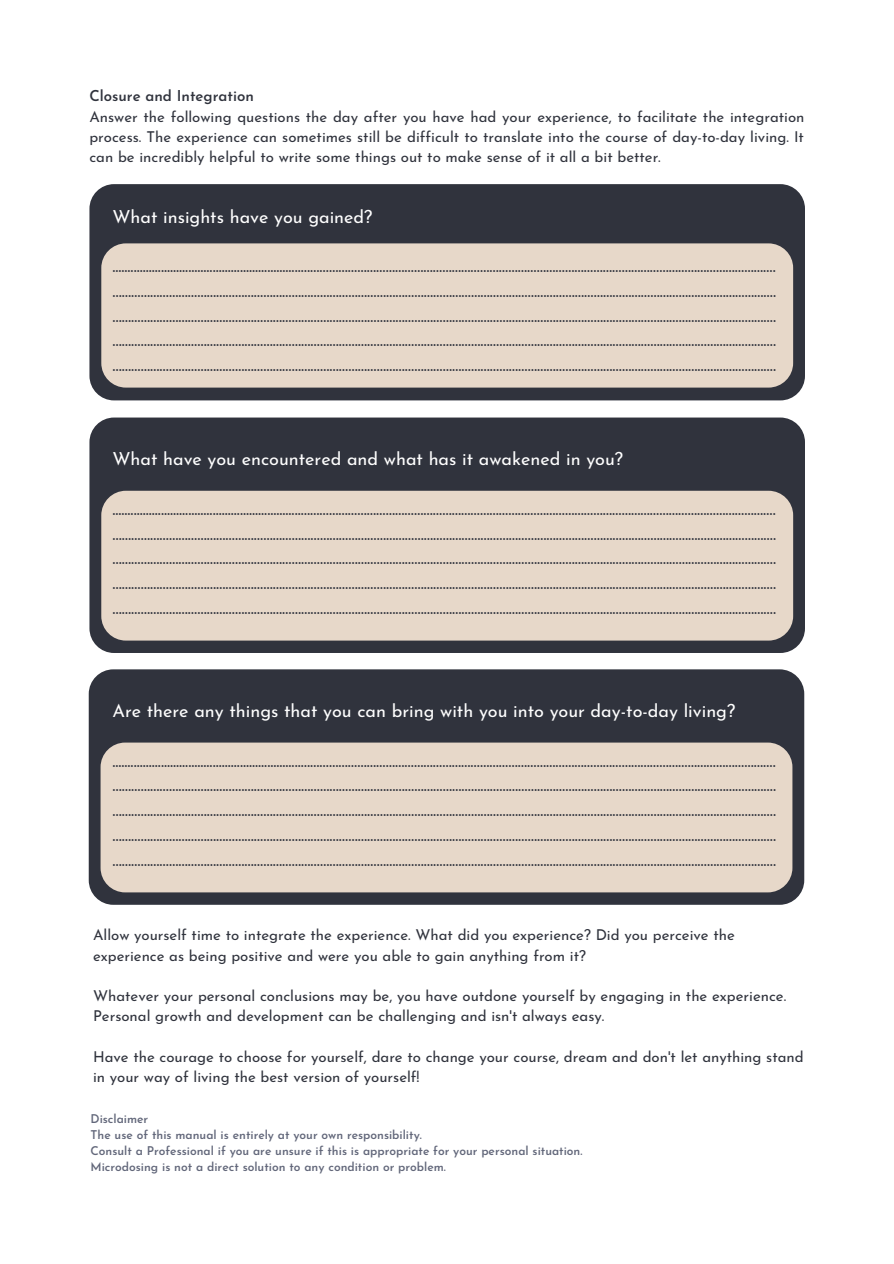
<style>
.page{position:relative;width:894px;height:1264px;background:#fff}
.page>*{position:absolute;margin:0;border:0;box-sizing:border-box;transform-origin:0 0}
.t1{font:18px/24.8px "Josefin Sans";color:#30333d}
.t2{font:18px "Josefin Sans";color:#fff}
.t3{font:15px/20.2px "Josefin Sans";color:#30333d}
.t4{font:600 15px "Josefin Sans";color:#30333d}
.t5{font:600 12px "Josefin Sans";color:#62677a}
</style>
<div class="page">
<div style="left:89px;top:184px;width:715px;height:216px;background:#30333d;border-radius:25px"></div>
<div style="left:101px;top:243px;width:691px;height:144px;background:#e7d8c9;border-radius:25px"></div>
<div style="left:89px;top:417px;width:715px;height:236px;background:#30333d;border-radius:25px"></div>
<div style="left:101px;top:491px;width:692px;height:149px;background:#e7d8c9;border-radius:25px"></div>
<div style="left:89px;top:669px;width:715px;height:235px;background:#30333d;border-radius:25px"></div>
<div style="left:100px;top:742px;width:692px;height:150px;background:#e7d8c9;border-radius:25px"></div>
<p class="t4" style="left:89px;top:90px;width:166px">Closure and Integration</p>
<p class="t3" style="left:89px;top:108px;width:716px;text-align:justify">Answer the following questions the day after you have had your experience, to facilitate the integration process. The experience can sometimes still be difficult to translate into the course of day-to-day living. It can be incredibly helpful to write some things out to make sense of it all a bit better.</p>
<p class="t2" style="left:112px;top:209px;width:261px">What insights have you gained?</p>
<p class="t1" style="left:112px;top:255px;width:665px">..............................................................……………………………………………………………………………………………………………………………………. ………………………………………………………………………………………………………………………………………………………………………………………….</p>
<p class="t1" style="left:112px;top:305px;width:665px">………………………………………………………………………………………………………………………………………………………………………………………….</p>
<p class="t1" style="left:112px;top:329px;width:665px">………………………………………………………………………………………………………………………………………………………………………………………….</p>
<p class="t1" style="left:112px;top:354px;width:665px">………………………………………………………………………………………………………………………………………………………………………………………….</p>
<p class="t2" style="left:112px;top:451px;width:512px">What have you encountered and what has it awakened in you?</p>
<p class="t1" style="left:112px;top:498px;width:665px">..............................................................……………………………………………………………………………………………………………………………………. ………………………………………………………………………………………………………………………………………………………………………………………….</p>
<p class="t1" style="left:112px;top:547px;width:665px">………………………………………………………………………………………………………………………………………………………………………………………….</p>
<p class="t1" style="left:112px;top:572px;width:665px">………………………………………………………………………………………………………………………………………………………………………………………….</p>
<p class="t1" style="left:112px;top:597px;width:665px">………………………………………………………………………………………………………………………………………………………………………………………….</p>
<p class="t2" style="left:112px;top:703px;width:624px">Are there any things that you can bring with you into your day-to-day living?</p>
<p class="t1" style="left:112px;top:749px;width:665px">..............................................................……………………………………………………………………………………………………………………………………. ………………………………………………………………………………………………………………………………………………………………………………………….</p>
<p class="t1" style="left:112px;top:799px;width:665px">………………………………………………………………………………………………………………………………………………………………………………………….</p>
<p class="t1" style="left:112px;top:824px;width:665px">………………………………………………………………………………………………………………………………………………………………………………………….</p>
<p class="t1" style="left:112px;top:848px;width:665px">………………………………………………………………………………………………………………………………………………………………………………………….</p>
<p class="t3" style="left:93px;top:926px;width:643px">Allow yourself time to integrate the experience. What did you experience? Did you perceive the experience as being positive and were you able to gain anything from it?</p>
<p class="t3" style="left:93px;top:987px;width:694px">Whatever your personal conclusions may be, you have outdone yourself by engaging in the experience.<br>Personal growth and development can be challenging and isn't always easy.</p>
<p class="t3" style="left:93px;top:1048px;width:712px">Have the courage to choose for yourself, dare to change your course, dream and don't let anything stand in your way of living the best version of yourself!</p>
<p class="t5" style="left:90px;top:1114px;width:59px">Disclaimer</p>
<p class="t5" style="left:90px;top:1130px;width:333px">The use of this manual is entirely at your own responsibility.</p>
<p class="t5" style="left:90px;top:1146px;width:493px">Consult a Professional if you are unsure if this is appropriate for your personal situation.</p>
<p class="t5" style="left:90px;top:1162px;width:357px">Microdosing is not a direct solution to any condition or problem.</p>
</div>
